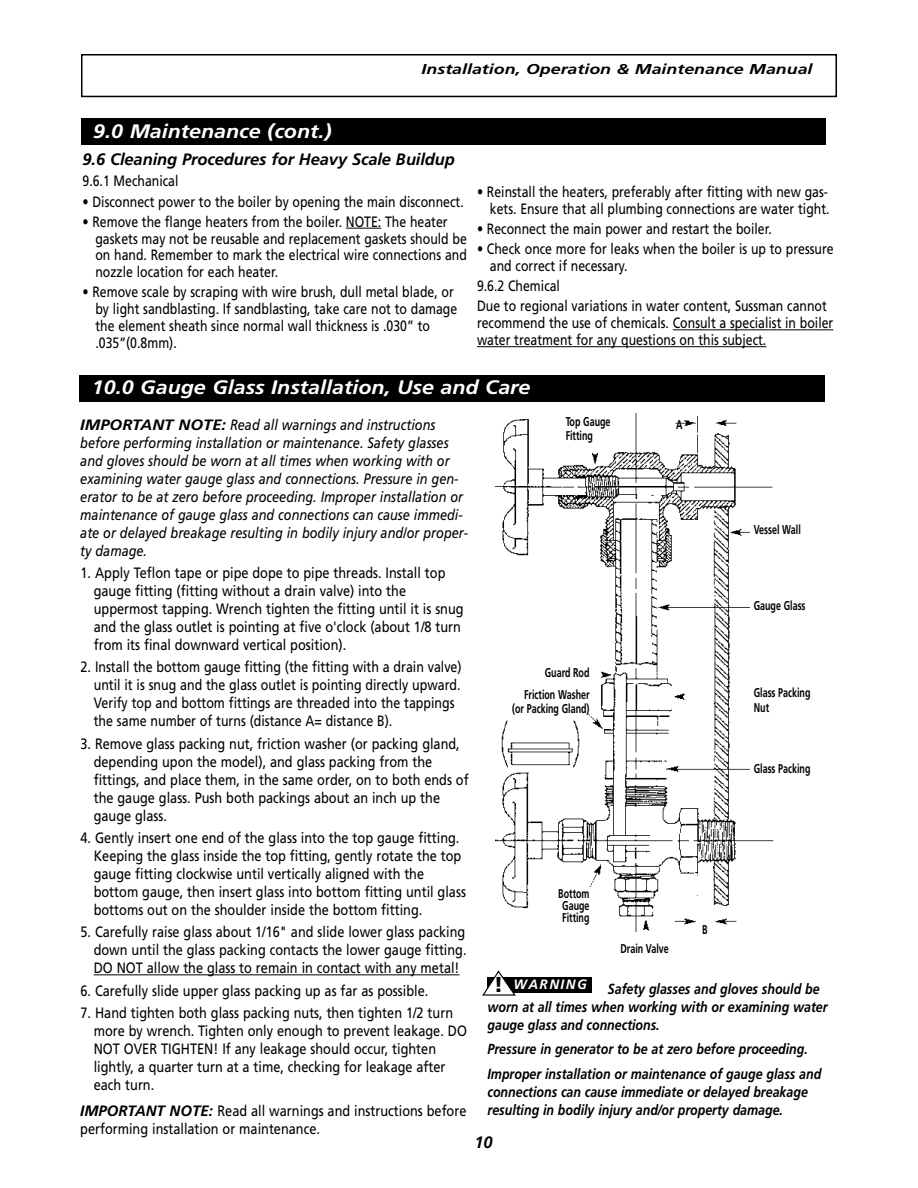
<style>
.page{position:relative;width:918px;height:1188px;background:#fff}
.page>*{position:absolute;margin:0;border:0;box-sizing:border-box;transform-origin:0 0}
.t1{font:italic 700 19.5px "Frutiger";color:#fff;scale:1.1 1}
.t2{font:italic 700 16.5px "Frutiger";letter-spacing:-.005em;color:#000}
.t3{font:15px/18px "Frutiger";color:#000;scale:.85 1}
.t4{font:15px/16.8px "Frutiger";color:#000;scale:.82 1}
.t5{font:italic 15px/18px "Frutiger";color:#000;scale:.85 1}
.t6{font:italic 700 14.7px/18px "Frutiger";color:#000;scale:.85 1}
.t7{font:italic 700 14.25px "Frutiger";color:#000;scale:1.25 1}
.t8{font:italic 700 13.5px "Frutiger";letter-spacing:.11em;color:#fff}
.t9{font:700 12.75px/12.1px "Frutiger";color:#000;scale:.7 1}
.s1{font-weight:700}
.s2{font-weight:700;font-style:italic}
.s3{font-weight:900;font-style:normal;font-size:21.6px;color:#000}
</style>
<div class="page">
<div style="left:81px;top:54px;width:756px;height:43px;border:2px solid #000"></div>
<div style="left:81px;top:118px;width:745px;height:28px;background:#000"></div>
<hr style="left:346px;top:228px;width:35px;height:1px;background:#000">
<hr style="left:673px;top:329px;width:160px;height:1px;background:#000">
<hr style="left:477px;top:346px;width:289px;height:1px;background:#000">
<div style="left:80px;top:375px;width:745px;height:27px;background:#000"></div>
<hr style="left:94px;top:974px;width:366px;height:1px;background:#000">
<img style="left:495px;top:413px;width:279px;height:520px">
<div style="left:554px;top:887px;width:37px;height:42px;background:#fff"></div>
<div style="left:487px;top:978px;width:105px;height:15px;background:#000"></div>
<svg style="left:482px;top:970px;width:34px;height:26px"></svg>
<p class="t7" style="left:422px;top:64px;width:314px">Installation, Operation &amp; Maintenance Manual</p>
<h1 class="t1" style="left:93px;top:123px;width:218px">9.0 Maintenance (cont.)</h1>
<p class="t2" style="left:82px;top:153px;width:374px">9.6 Cleaning Procedures for Heavy Scale Buildup</p>
<p class="t4" style="left:82px;top:174px;width:119px">9.6.1 Mechanical</p>
<p class="t4" style="left:82px;top:194px;width:466px">• Disconnect power to the boiler by opening the main disconnect.</p>
<p class="t4" style="left:95px;top:214px;width:454px;text-indent:-13px">• Remove the flange heaters from the boiler. NOTE: The heater gaskets may not be reusable and replacement gaskets should be on hand. Remember to mark the electrical wire connections and nozzle location for each heater.</p>
<p class="t4" style="left:95px;top:285px;width:443px;text-indent:-13px">• Remove scale by scraping with wire brush, dull metal blade, or by light sandblasting. If sandblasting, take care not to damage the element sheath since normal wall thickness is .030” to .035”(0.8mm).</p>
<p class="t4" style="left:477px;top:185px;width:432px;text-align:right">• Reinstall the heaters, preferably after fitting with new gas&shy;kets. Ensure that all plumbing connections are water tight.</p>
<p class="t4" style="left:477px;top:222px;width:361px">• Reconnect the main power and restart the boiler.</p>
<p class="t4" style="left:490px;top:242px;width:421px;text-indent:-13px">• Check once more for leaks when the boiler is up to pressure and correct if necessary.</p>
<p class="t4" style="left:477px;top:277px;width:428px;line-height:20.1px">9.6.2 Chemical<br>Due to regional variations in water content, Sussman cannot</p>
<p class="t4" style="left:477px;top:316px;width:436px">recommend the use of chemicals. Consult a specialist in boiler water treatment for any questions on this subject.</p>
<h1 class="t1" style="left:92px;top:380px;width:400px">10.0 Gauge Glass Installation, Use and Care</h1>
<p class="t5" style="left:80px;top:417px;width:458px"><span class="s1">IMPORTANT NOTE:</span> Read all warnings and instructions before performing installation or maintenance. Safety glasses and gloves should be worn at all times when working with or examining water gauge glass and connections. Pressure in gen&shy;erator to be at zero before proceeding. Improper installation or maintenance of gauge glass and connections can cause immedi&shy;ate or delayed breakage resulting in bodily injury and/or proper&shy;ty damage.</p>
<p class="t3" style="left:94px;top:565px;width:437px;text-indent:-13px">1. Apply Teflon tape or pipe dope to pipe threads. Install top gauge fitting (fitting without a drain valve) into the uppermost tapping. Wrench tighten the fitting until it is snug and the glass outlet is pointing at five o'clock (about 1/8 turn from its final downward vertical position).</p>
<p class="t3" style="left:94px;top:659px;width:434px;text-indent:-13px">2. Install the bottom gauge fitting (the fitting with a drain valve) until it is snug and the glass outlet is pointing directly upward.<br>Verify top and bottom fittings are threaded into the tappings the same number of turns (distance A= distance B).</p>
<p class="t3" style="left:94px;top:736px;width:443px;text-indent:-13px">3. Remove glass packing nut, friction washer (or packing gland, depending upon the model), and glass packing from the fittings, and place them, in the same order, on to both ends of the gauge glass. Push both packings about an inch up the gauge glass.</p>
<p class="t3" style="left:94px;top:830px;width:439px;text-indent:-13px">4. Gently insert one end of the glass into the top gauge fitting.<br>Keeping the glass inside the top fitting, gently rotate the top gauge fitting clockwise until vertically aligned with the bottom gauge, then insert glass into bottom fitting until glass bottoms out on the shoulder inside the bottom fitting.</p>
<p class="t3" style="left:94px;top:924px;width:440px;text-align:justify;text-indent:-13px">5. Carefully raise glass about 1/16" and slide lower glass packing down until the glass packing contacts the lower gauge fitting.<br>DO NOT allow the glass to remain in contact with any metal!</p>
<p class="t3" style="left:81px;top:983px;width:411px">6. Carefully slide upper glass packing up as far as possible.</p>
<p class="t3" style="left:94px;top:1005px;width:441px;text-indent:-13px">7. Hand tighten both glass packing nuts, then tighten 1/2 turn more by wrench. Tighten only enough to prevent leakage. DO NOT OVER TIGHTEN! If any leakage should occur, tighten lightly, a quarter turn at a time, checking for leakage after each turn.</p>
<p class="t3" style="left:80px;top:1103px;width:456px"><span class="s2">IMPORTANT NOTE:</span> Read all warnings and instructions before performing installation or maintenance.</p>
<p class="t9" style="left:566px;top:416px;width:66px;line-height:13.5px">Top Gauge<br>Fitting</p>
<p class="t9" style="left:676px;top:420px;width:11px">A</p>
<p class="t9" style="left:754px;top:524px;width:69px">Vessel Wall</p>
<p class="t9" style="left:754px;top:601px;width:76px">Gauge Glass</p>
<p class="t9" style="left:524px;top:662px;width:95px;line-height:22.5px;text-align:right">Guard Rod<br>Friction Washer</p>
<p class="t9" style="left:512px;top:703px;width:112px">(or Packing Gland)</p>
<p class="t9" style="left:754px;top:686px;width:83px;line-height:15px">Glass Packing<br>Nut</p>
<p class="t9" style="left:754px;top:763px;width:83px">Glass Packing</p>
<p class="t9" style="left:558px;top:889px;width:46px;text-align:center">Bottom<br>Gauge<br>Fitting</p>
<p class="t9" style="left:702px;top:925px;width:9px">B</p>
<p class="t9" style="left:620px;top:943px;width:71px">Drain Valve</p>
<p class="t8" style="left:494px;top:979px;width:94px"><span class="s3">!</span> WARNING</p>
<p class="t6" style="left:487px;top:981px;width:402px;text-indent:120px">Safety glasses and gloves should be worn at all times when working with or examining water gauge glass and connections.</p>
<p class="t6" style="left:487px;top:1038px;width:394px;line-height:24.5px">Pressure in generator to be at zero before proceeding.<br>Improper installation or maintenance of gauge glass and</p>
<p class="t6" style="left:487px;top:1084px;width:379px">connections can cause immediate or delayed breakage resulting in bodily injury and/or property damage.</p>
<p class="t2" style="left:474px;top:1136px;width:20px">10</p>
</div>
